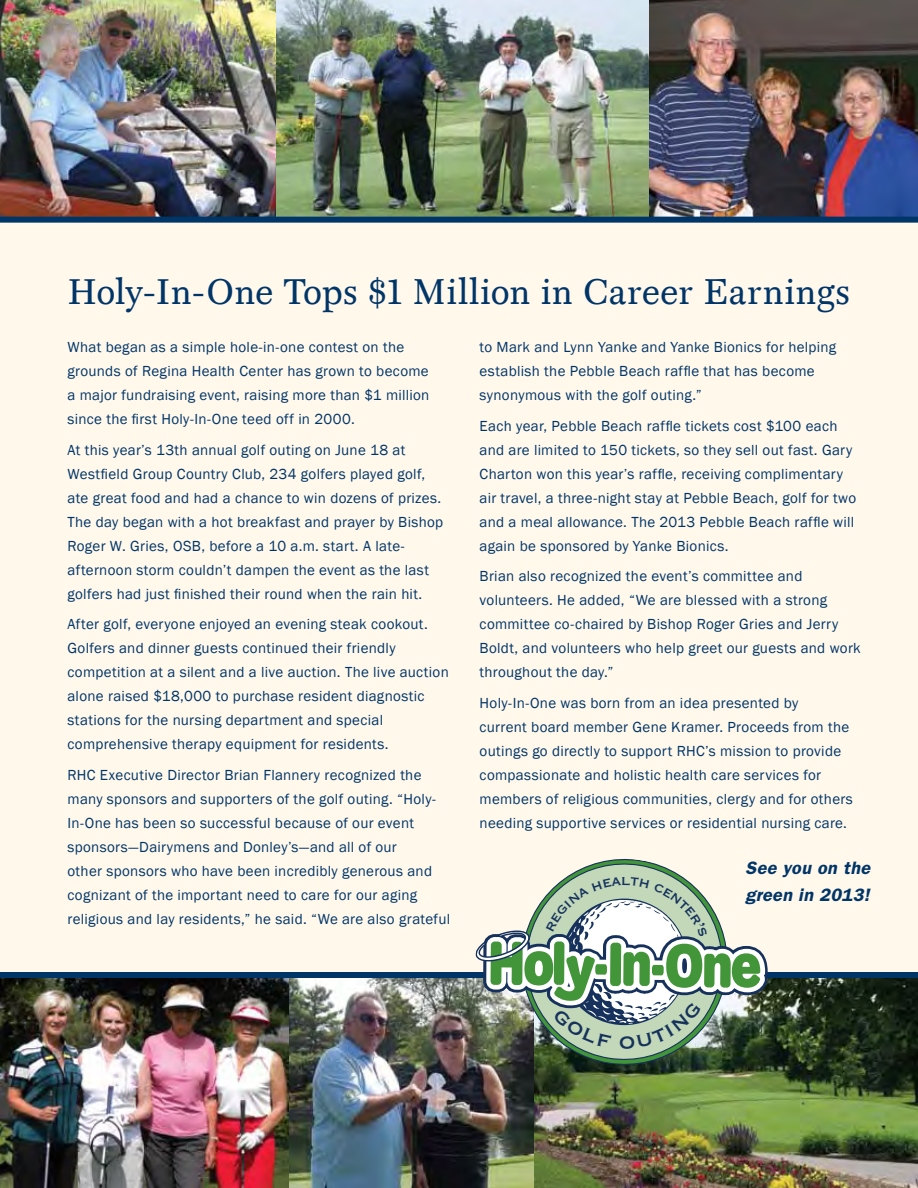
<style>
.page{position:relative;width:918px;height:1188px;background:#fff}
.page>*{position:absolute;margin:0;border:0;box-sizing:border-box;transform-origin:0 0}
.t1{font:36px "Mt.Augustine Roman";letter-spacing:.025em;color:#003568}
.t2{font:18.15px "Copperplate";color:#16325c;scale:.96 1}
.t3{font:italic 600 18px/27px "Franklin Gothic";letter-spacing:.02em;color:#003568}
.t4{font:15px/24px "Franklin Gothic";letter-spacing:.02em;color:#003568}
</style>
<div class="page">
<div style="left:0;top:216px;width:918px;height:972px;background:#fff8eb"></div>
<img style="left:534px;top:978px;width:384px;height:210px">
<img style="left:275px;top:0;width:375px;height:217px">
<img style="left:650px;top:0;width:268px;height:217px">
<img style="left:0;top:978px;width:290px;height:210px">
<img style="left:0;top:0;width:275px;height:217px">
<div style="left:0;top:217px;width:918px;height:6px;background:#003568"></div>
<img style="left:290px;top:978px;width:244px;height:210px">
<div style="left:0;top:972px;width:918px;height:6px;background:#003568"></div>
<img style="left:473px;top:858px;width:307px;height:245px">
<h1 class="t1" style="left:68px;top:272px;width:784px">Holy-In-One Tops $1 Million in Career Earnings</h1>
<p class="t4" style="left:68px;top:335px;width:363px">What began as a simple hole-in-one contest on the grounds of Regina Health Center has grown to become a major fundraising event, raising more than $1 million since the first Holy-In-One teed off in 2000.</p>
<p class="t4" style="left:68px;top:438px;width:377px">At this year’s 13th annual golf outing on June 18 at Westfield Group Country Club, 234 golfers played golf, ate great food and had a chance to win dozens of prizes.<br>The day began with a hot breakfast and prayer by Bishop Roger W. Gries, OSB, before a 10 a.m. start. A late&shy;afternoon storm couldn’t dampen the event as the last golfers had just finished their round when the rain hit.</p>
<p class="t4" style="left:68px;top:613px;width:383px">After golf, everyone enjoyed an evening steak cookout.<br>Golfers and dinner guests continued their friendly competition at a silent and a live auction. The live auction alone raised $18,000 to purchase resident diagnostic stations for the nursing department and special comprehensive therapy equipment for residents.</p>
<p class="t4" style="left:68px;top:764px;width:384px">RHC Executive Director Brian Flannery recognized the many sponsors and supporters of the golf outing. “Holy-In-One has been so successful because of our event sponsors—Dairymens and Donley’s—and all of our<br>other sponsors who have been incredibly generous and cognizant of the important need to care for our aging religious and lay residents,” he said. “We are also grateful</p>
<p class="t4" style="left:480px;top:335px;width:358px">to Mark and Lynn Yanke and Yanke Bionics for helping establish the Pebble Beach raffle that has become synonymous with the golf outing.”</p>
<p class="t4" style="left:480px;top:414px;width:378px">Each year, Pebble Beach raffle tickets cost $100 each and are limited to 150 tickets, so they sell out fast. Gary Charton won this year’s raffle, receiving complimentary air travel, a three-night stay at Pebble Beach, golf for two and a meal allowance. The 2013 Pebble Beach raffle will again be sponsored by Yanke Bionics.</p>
<p class="t4" style="left:480px;top:565px;width:383px">Brian also recognized the event’s committee and volunteers. He added, “We are blessed with a strong committee co-chaired by Bishop Roger Gries and Jerry Boldt, and volunteers who help greet our guests and work throughout the day.”</p>
<p class="t4" style="left:480px;top:692px;width:375px">Holy-In-One was born from an idea presented by<br>current board member Gene Kramer. Proceeds from the outings go directly to support RHC’s mission to provide compassionate and holistic health care services for members of religious communities, clergy and for others needing supportive services or residential nursing care.</p>
<p class="t2" style="left:621px;top:868px;width:12px">l</p>
<p class="t3" style="left:746px;top:854px;width:126px">See you on the green in 2013!</p>
</div>
